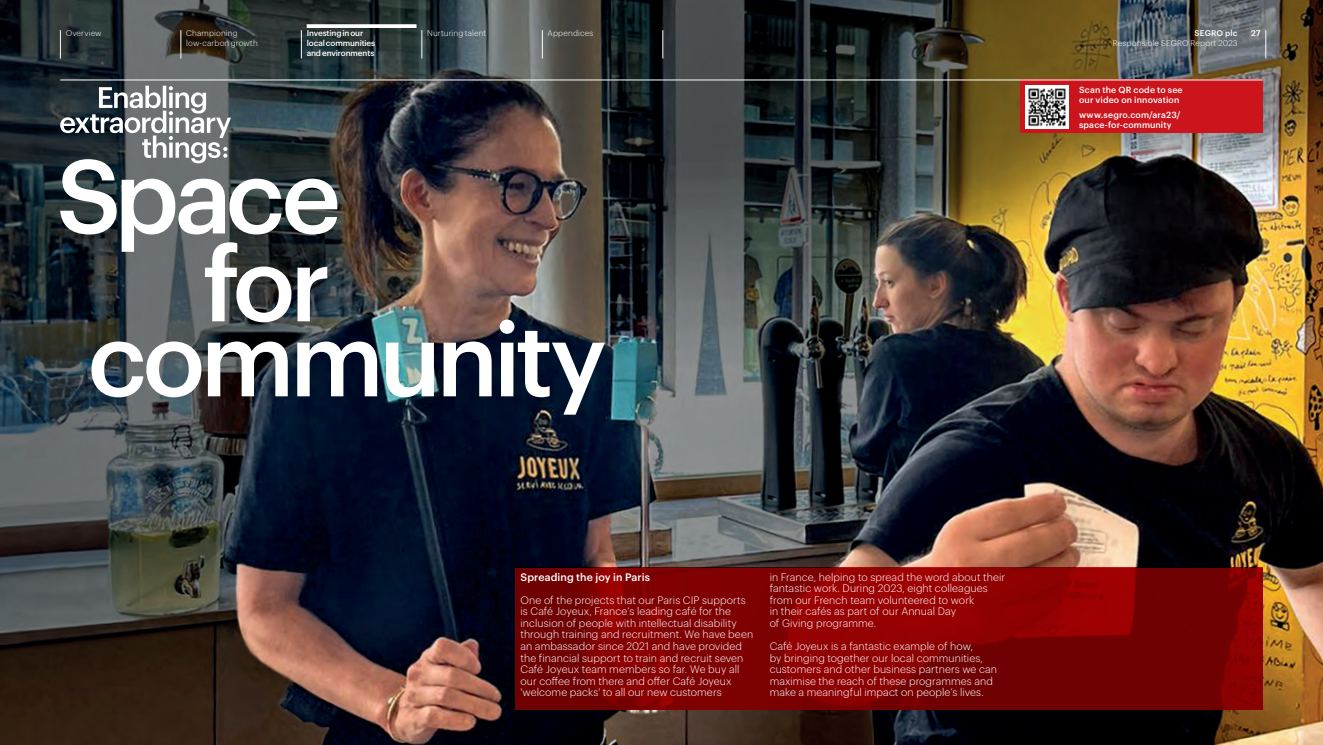
<style>
.page{position:relative;width:1323px;height:745px;background:#fff}
.page>*{position:absolute;margin:0;border:0;box-sizing:border-box;transform-origin:0 0}
.t1{font:300 10.62px/11.5px "Graphik";letter-spacing:.01em;color:#fff}
.t2{font:500 10.62px "Graphik";letter-spacing:.005em;color:#fff}
.t3{font:500 8.75px/10px "Graphik";letter-spacing:.015em;color:#fff}
.t4{font:300 8.12px/10px "Graphik";letter-spacing:.02em;color:#fff}
.t5{font:500 8.12px/10px "Graphik";letter-spacing:-.01em;color:#fff}
.t6{font:500 8.12px "Graphik";letter-spacing:.02em;color:#fff}
</style>
<div class="page">
<img style="left:0;top:0;width:1323px;height:744px">
<img style="left:91px;top:319px;width:514px;height:95px">
<div style="left:1021px;top:80px;width:242px;height:53px;background:#cb141c"></div>
<img style="left:1026px;top:86px;width:42px;height:42px">
<svg style="left:60px;top:86px;width:277px;height:236px"></svg>
<svg style="left:515px;top:567px;width:748px;height:142px;background:#800102"></svg>
<hr style="left:60px;top:80px;width:1203px;height:1px;background:#fff">
<svg style="left:1265px;top:30px;width:1px;height:28px"></svg>
<svg style="left:60px;top:30px;width:1px;height:28px"></svg>
<svg style="left:181px;top:30px;width:1px;height:28px"></svg>
<svg style="left:301px;top:30px;width:1px;height:28px"></svg>
<svg style="left:422px;top:30px;width:1px;height:28px"></svg>
<svg style="left:542px;top:30px;width:1px;height:28px"></svg>
<svg style="left:663px;top:30px;width:1px;height:28px"></svg>
<svg style="left:307px;top:24px;width:109px;height:4px"></svg>
<p class="t4" style="left:66px;top:27px;width:37px">Overview</p>
<p class="t4" style="left:186px;top:27px;width:73px">Championing low-carbon growth</p>
<p class="t5" style="left:307px;top:27px;width:70px">Investing in our local communities and environments</p>
<p class="t4" style="left:427px;top:27px;width:61px">Nurturing talent</p>
<p class="t4" style="left:548px;top:27px;width:47px">Appendices</p>
<p class="t6" style="left:1194px;top:27px;width:44px">SEGRO plc</p>
<p class="t4" style="left:1113px;top:37px;width:126px">Responsible SEGRO Report 2023</p>
<p class="t3" style="left:1079px;top:84px;width:105px">Scan the QR code to see our video on innovation</p>
<p class="t3" style="left:1079px;top:109px;width:103px">www.segro.com/ara23/ space-for-community</p>
<p class="t5" style="left:1251px;top:27px;width:11px">27</p>
<p class="t2" style="left:520px;top:568px;width:131px">Spreading the joy in Paris</p>
<p class="t1" style="left:520px;top:593px;width:234px">One of the projects that our Paris CIP supports is Café Joyeux, France’s leading café for the inclusion of people with intellectual disability through training and recruitment. We have been an ambassador since 2021 and have provided the financial support to train and recruit seven Café Joyeux team members so far. We buy all our coffee from there and offer Café Joyeux 'welcome packs' to all our new customers</p>
<p class="t1" style="left:770px;top:569px;width:237px">in France, helping to spread the word about their fantastic work. During 2023, eight colleagues from our French team volunteered to work<br>in their cafés as part of our Annual Day<br>of Giving programme.</p>
<p class="t1" style="left:770px;top:639px;width:229px">Café Joyeux is a fantastic example of how,<br>by bringing together our local communities, customers and other business partners we can maximise the reach of these programmes and make a meaningful impact on people’s lives.</p>
</div>
